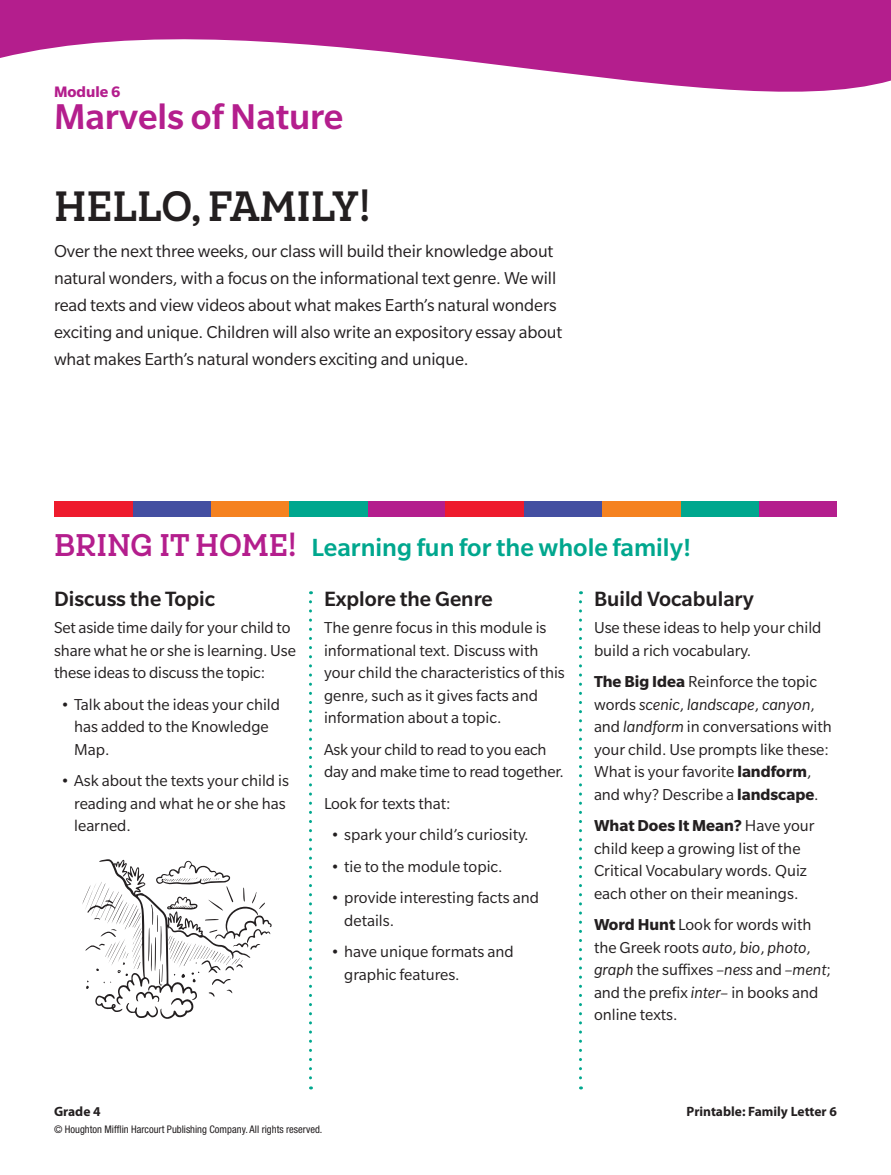
<style>
.page{position:relative;width:891px;height:1175px;background:#fff}
.page>*{position:absolute;margin:0;border:0;box-sizing:border-box;transform-origin:0 0}
.h3_hello_family{font:700 40.5px "Queulat HMH Cnd";color:#231f20}
.h1_m1{font:500 39px "Slate Pro";color:#b41e8d}
.h4_runin_m1{font:500 27px "Slate Pro";color:#00a78e}
.t1{font:500 22.5px "Slate Pro";color:#231f20}
.p_intro_text{font:18.75px/27px "Slate Pro";letter-spacing:-.005em;color:#231f20}
.p_body{font:17.25px/22.5px "Slate Pro";color:#231f20}
.h2_m1{font:700 16.5px "Slate Pro";color:#b41e8d}
.t2{font:700 13.5px "Myriad Pro";color:#231f20}
.t3{font:condensed 10.5px "Helvetica Neue LT Std";color:#231f20}
.s1{font-family:"Queulat HMH Cnd";font-weight:700;font-size:30px;color:#b41e8d}
.s2{font-weight:700}
.s3{font-style:italic}
</style>
<div class="page">
<svg style="left:0;top:0;width:891px;height:92px;fill:#b41e8d"></svg>
<svg style="left:309px;top:602px;width:3px;height:487px"></svg>
<svg style="left:579px;top:602px;width:3px;height:487px"></svg>
<div style="left:759px;top:501px;width:78px;height:15px;background:#b41e8d"></div>
<div style="left:680px;top:501px;width:79px;height:15px;background:#00a78e"></div>
<div style="left:602px;top:501px;width:78px;height:15px;background:#f58220"></div>
<div style="left:367px;top:501px;width:79px;height:15px;background:#b41e8d"></div>
<div style="left:289px;top:501px;width:78px;height:15px;background:#00a78e"></div>
<div style="left:211px;top:501px;width:78px;height:15px;background:#f58220"></div>
<div style="left:132px;top:501px;width:79px;height:15px;background:#444fa1"></div>
<svg style="left:54px;top:501px;width:78px;height:15px"></svg>
<div style="left:524px;top:501px;width:78px;height:15px;background:#444fa1"></div>
<svg style="left:446px;top:501px;width:78px;height:15px"></svg>
<svg style="left:82px;top:859px;width:190px;height:160px"></svg>
<h2 class="h2_m1" style="left:54px;top:83px;width:68px">Module 6</h2>
<h1 class="h1_m1" style="left:54px;top:96px;width:291px">Marvels of Nature</h1>
<h3 class="h3_hello_family" style="left:54px;top:179px;width:318px">HELLO, FAMILY!</h3>
<p class="p_intro_text" style="left:54px;top:237px;width:510px">Over the next three weeks, our class will build their knowledge about natural wonders, with a focus on the informational text genre. We will read texts and view videos about what makes Earth’s natural wonders exciting and unique. Children will also write an expository essay about what makes Earth’s natural wonders exciting and unique.</p>
<h4 class="h4_runin_m1" style="left:54px;top:533px;width:639px"><span class="s1">BRING IT HOME!</span> Learning fun for the whole family!</h4>
<h5 class="t1" style="left:54px;top:586px;width:163px">Discuss the Topic</h5>
<p class="p_body" style="left:54px;top:616px;width:243px">Set aside time daily for your child to share what he or she is learning. Use these ideas to discuss the topic:</p>
<p class="p_body" style="left:74px;top:692px;width:207px;text-indent:-14px">• Talk about the ideas your child has added to the Knowledge<br>Map.</p>
<p class="p_body" style="left:74px;top:769px;width:216px;text-indent:-14px">• Ask about the texts your child is reading and what he or she has learned.</p>
<h5 class="t1" style="left:594px;top:586px;width:161px">Build Vocabulary</h5>
<p class="p_body" style="left:594px;top:616px;width:229px">Use these ideas to help your child build a rich vocabulary.</p>
<p class="p_body" style="left:594px;top:670px;width:239px"><span class="s2">The Big Idea</span> Reinforce the topic words <span class="s3">scenic</span>, <span class="s3">landscape</span>, <span class="s3">canyon</span>, and <span class="s3">landform</span> in conversations with your child. Use prompts like these:<br>What is your favorite <span class="s2">landform</span>, and why? Describe a <span class="s2">landscape</span>.</p>
<p class="p_body" style="left:594px;top:814px;width:222px"><span class="s2">What Does It Mean?</span> Have your child keep a growing list of the<br>Critical Vocabulary words. Quiz each other on their meanings.</p>
<p class="p_body" style="left:594px;top:913px;width:238px"><span class="s2">Word Hunt</span> Look for words with the Greek roots <span class="s3">auto</span>, <span class="s3">bio</span>, <span class="s3">photo</span>, <span class="s3">graph</span> the suffixes <span class="s3">–ness</span> and <span class="s3">–ment</span>; and the prefix <span class="s3">inter–</span> in books and online texts.</p>
<h5 class="t1" style="left:324px;top:586px;width:170px">Explore the Genre</h5>
<p class="p_body" style="left:324px;top:616px;width:242px">The genre focus in this module is informational text. Discuss with your child the characteristics of this genre, such as it gives facts and information about a topic.</p>
<p class="p_body" style="left:324px;top:737px;width:241px">Ask your child to read to you each day and make time to read together.</p>
<p class="p_body" style="left:324px;top:791px;width:128px">Look for texts that:</p>
<p class="p_body" style="left:331px;top:823px;width:199px">• spark your child’s curiosity.</p>
<p class="p_body" style="left:331px;top:854px;width:173px">• tie to the module topic.</p>
<p class="p_body" style="left:344px;top:886px;width:196px;text-indent:-14px">• provide interesting facts and details.</p>
<p class="p_body" style="left:344px;top:940px;width:171px;text-indent:-14px">• have unique formats and graphic features.</p>
<p class="t2" style="left:54px;top:1104px;width:48px">Grade 4</p>
<p class="t2" style="left:687px;top:1104px;width:152px">Printable: Family Letter 6</p>
<p class="t3" style="left:54px;top:1123px;width:270px">© Houghton Mifflin Harcourt Publishing Company. All rights reserved.</p>
</div>
